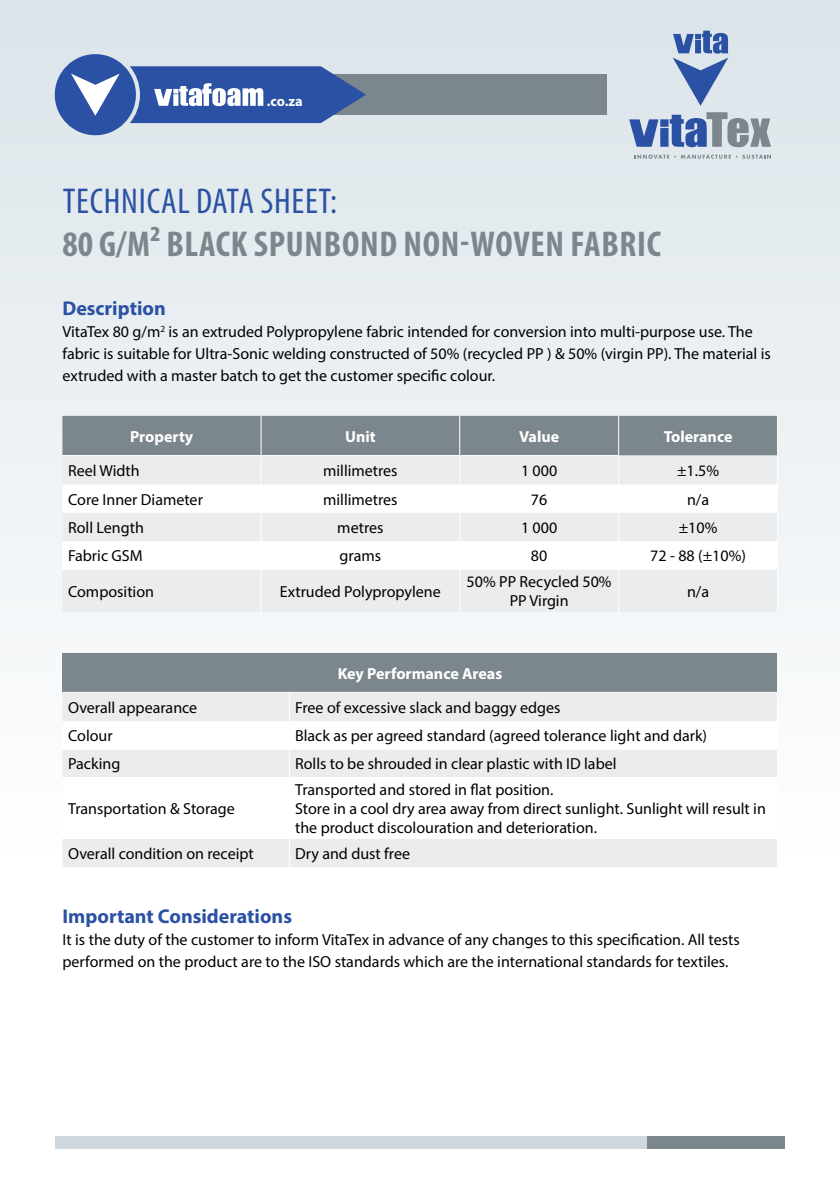
<style>
.page{position:relative;width:840px;height:1191px;background:#fff}
.page>*{position:absolute;margin:0;border:0;box-sizing:border-box;transform-origin:0 0}
.t1{font:700 condensed 36px "Myriad Pro";letter-spacing:.02em;color:#7c878d}
.t2{font:condensed 36px "Myriad Pro";letter-spacing:.02em;color:#2a51a3}
.t3{font:700 20px "Myriad Pro";color:#2a51a3}
.t4{font:16px/22px "Myriad Pro";color:#000}
.t5{font:700 16px "Myriad Pro";color:#fff}
.t6{font:700 14.4px "Myriad Pro";color:#fff}
</style>
<div class="page">
<div style="left:0;top:0;width:839px;height:1191px;background:linear-gradient(to bottom,#dde6eb,#fff)"></div>
<div style="left:310px;top:74px;width:296px;height:41px;background:#7c878d"></div>
<div style="left:55px;top:54px;width:81px;height:81px;background:#2a51a3;border-radius:50%"></div>
<div style="left:55px;top:1136px;width:592px;height:13px;background:#ced8de"></div>
<div style="left:647px;top:1136px;width:137px;height:13px;background:#7c878d"></div>
<svg style="left:130px;top:66px;width:236px;height:57px;background:#5070b0"></svg>
<svg style="left:71px;top:74px;width:49px;height:42px"></svg>
<svg style="left:672px;top:31px;width:56px;height:75px;background:#91a6cc"></svg>
<svg style="left:628px;top:112px;width:142px;height:35px;background:#8b9dbb"></svg>
<svg style="left:634px;top:155px;width:136px;height:4px"></svg>
<div style="left:62px;top:569px;width:714px;height:43px;background:#eaecee"></div>
<svg style="left:62px;top:416px;width:715px;height:153px"></svg>
<hr style="left:260px;top:569px;width:1px;height:43px;background:#fff">
<hr style="left:459px;top:569px;width:1px;height:43px;background:#fff">
<hr style="left:617px;top:569px;width:1px;height:43px;background:#fff">
<hr style="left:776px;top:569px;width:1px;height:43px;background:#fff">
<hr style="left:260px;top:416px;width:1px;height:40px;background:#fff">
<hr style="left:459px;top:416px;width:1px;height:40px;background:#fff">
<hr style="left:62px;top:455px;width:198px;height:1px;background:#fff">
<hr style="left:261px;top:455px;width:198px;height:1px;background:#fff">
<hr style="left:460px;top:455px;width:157px;height:1px;background:#fff">
<hr style="left:617px;top:416px;width:1px;height:40px;background:#fff">
<hr style="left:776px;top:416px;width:1px;height:39px;background:#fff">
<div style="left:62px;top:652px;width:715px;height:40px;background:#7c878d"></div>
<div style="left:62px;top:693px;width:714px;height:174px;background:#eaecee"></div>
<svg style="left:62px;top:721px;width:714px;height:117px"></svg>
<svg style="left:289px;top:693px;width:1px;height:84px"></svg>
<svg style="left:776px;top:693px;width:1px;height:84px"></svg>
<hr style="left:289px;top:777px;width:1px;height:61px;background:#fff">
<hr style="left:776px;top:777px;width:1px;height:61px;background:#fff">
<svg style="left:289px;top:838px;width:1px;height:29px"></svg>
<svg style="left:776px;top:838px;width:1px;height:29px"></svg>
<hr style="left:776px;top:652px;width:1px;height:41px;background:#fff">
<hr style="left:62px;top:692px;width:227px;height:1px;background:#fff">
<hr style="left:289px;top:692px;width:487px;height:1px;background:#fff">
<p class="t6" style="left:267px;top:92px;width:37px">.co.za</p>
<h1 class="t2" style="left:63px;top:179px;width:276px">TECHNICAL DATA SHEET:</h1>
<h1 class="t1" style="left:62px;top:222px;width:599px">80 G/M² BLACK SPUNBOND NON-WOVEN FABRIC</h1>
<p class="t3" style="left:62px;top:295px;width:105px">Description</p>
<p class="t4" style="left:62px;top:320px;width:709px">VitaTex 80 g/m<sup>2</sup> is an extruded Polypropylene fabric intended for conversion into multi-purpose use. The fabric is suitable for Ultra-Sonic welding constructed of 50% (recycled PP ) &amp; 50% (virgin PP). The material is extruded with a master batch to get the customer specific colour.</p>
<p class="t5" style="left:130px;top:426px;width:65px">Property</p>
<p class="t5" style="left:345px;top:426px;width:32px">Unit</p>
<p class="t5" style="left:519px;top:426px;width:42px">Value</p>
<p class="t5" style="left:663px;top:426px;width:70px">Tolerance</p>
<p class="t4" style="left:68px;top:459px;width:73px">Reel Width</p>
<p class="t4" style="left:323px;top:459px;width:76px">millimetres</p>
<p class="t4" style="left:520px;top:459px;width:38px">1 000</p>
<p class="t4" style="left:676px;top:459px;width:43px">±1.5%</p>
<p class="t4" style="left:68px;top:488px;width:136px">Core Inner Diameter</p>
<p class="t4" style="left:323px;top:488px;width:76px">millimetres</p>
<p class="t4" style="left:530px;top:488px;width:18px">76</p>
<p class="t4" style="left:686px;top:488px;width:24px">n/a</p>
<p class="t4" style="left:68px;top:516px;width:77px">Roll Length</p>
<p class="t4" style="left:337px;top:516px;width:48px">metres</p>
<p class="t4" style="left:520px;top:516px;width:38px">1 000</p>
<p class="t4" style="left:678px;top:516px;width:40px">±10%</p>
<p class="t4" style="left:68px;top:544px;width:76px">Fabric GSM</p>
<p class="t4" style="left:339px;top:544px;width:43px">grams</p>
<p class="t4" style="left:530px;top:544px;width:18px">80</p>
<p class="t4" style="left:649px;top:544px;width:97px">72 - 88 (±10%)</p>
<p class="t4" style="left:68px;top:580px;width:87px">Composition</p>
<p class="t4" style="left:280px;top:580px;width:162px">Extruded Polypropylene</p>
<p class="t4" style="left:466px;top:572px;width:146px;line-height:19.2px;text-align:center">50% PP Recycled 50%<br>PP Virgin</p>
<p class="t4" style="left:686px;top:580px;width:24px">n/a</p>
<p class="t5" style="left:337px;top:662px;width:166px">Key Performance Areas</p>
<p class="t4" style="left:68px;top:696px;width:131px">Overall appearance</p>
<p class="t4" style="left:295px;top:696px;width:267px">Free of excessive slack and baggy edges</p>
<p class="t4" style="left:68px;top:725px;width:46px">Colour</p>
<p class="t4" style="left:295px;top:725px;width:413px">Black as per agreed standard (agreed tolerance light and dark)</p>
<p class="t4" style="left:68px;top:752px;width:54px">Packing</p>
<p class="t4" style="left:295px;top:752px;width:323px">Rolls to be shrouded in clear plastic with ID label</p>
<p class="t4" style="left:68px;top:797px;width:168px">Transportation &amp; Storage</p>
<p class="t4" style="left:295px;top:779px;width:472px;line-height:19.2px">Transported and stored in flat position.<br>Store in a cool dry area away from direct sunlight. Sunlight will result in the product discolouration and deterioration.</p>
<p class="t4" style="left:68px;top:842px;width:187px">Overall condition on receipt</p>
<p class="t4" style="left:295px;top:842px;width:116px">Dry and dust free</p>
<p class="t3" style="left:62px;top:903px;width:231px">Important Considerations</p>
<p class="t4" style="left:62px;top:928px;width:678px">It is the duty of the customer to inform VitaTex in advance of any changes to this specification. All tests performed on the product are to the ISO standards which are the international standards for textiles.</p>
</div>
